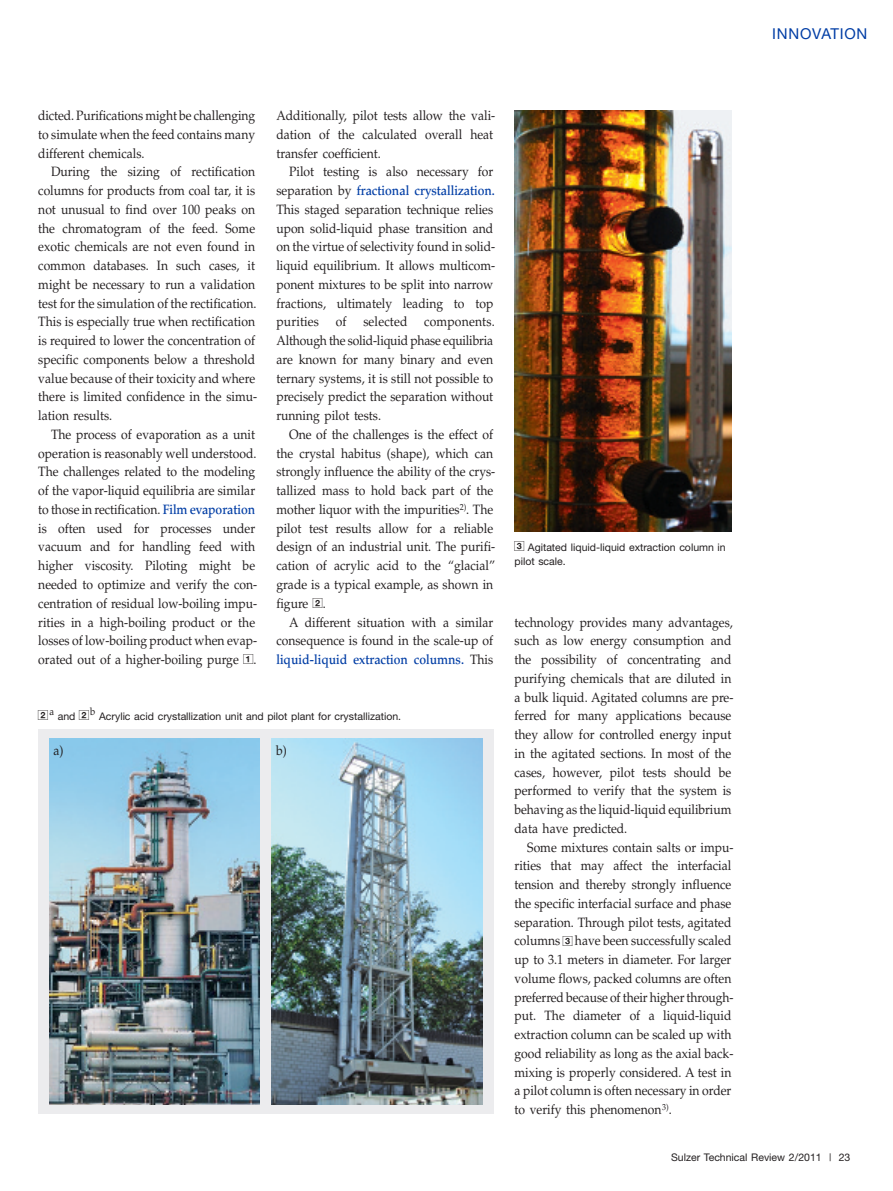
<style>
.page{position:relative;width:893px;height:1191px;background:#fff}
.page>*{position:absolute;margin:0;border:0;box-sizing:border-box;transform-origin:0 0}
.t1{font:15px "Helvetica Neue";letter-spacing:.05em;color:#003da5}
.t2{font:13.5px/18.8px "Palatino";color:#231f20;scale:.9 1}
.t3{font:10.5px/14.1px "Helvetica Neue";color:#231f20}
.s1{font-weight:500;color:#003da5}
.s2{font-family:"STR Ziffern Normal";font-size:9.75px}
</style>
<div class="page">
<img style="left:514px;top:110px;width:217px;height:421px">
<div style="left:38px;top:729px;width:455px;height:385px;background:#ececee"></div>
<img style="left:272px;top:738px;width:210px;height:367px">
<img style="left:49px;top:739px;width:211px;height:365px">
<p class="t1" style="left:772px;top:28px;width:97px">INNOVATION</p>
<p class="t2" style="left:38px;top:108px;width:242px;text-align:justify">dicted. Purifications might be challenging to simulate when the feed contains many different chemicals.</p>
<p class="t2" style="left:38px;top:164px;width:245px;text-indent:13px">During the sizing of rectification columns for products from coal tar, it is not unusual to find over 100 peaks on the chromatogram of the feed. Some exotic chemicals are not even found in common databases. In such cases, it might be necessary to run a validation test for the simulation of the rectification.<br>This is especially true when rectification is required to lower the concentration of specific components below a threshold value because of their toxicity and where there is limited confidence in the simu&shy;lation results.</p>
<p class="t2" style="left:38px;top:426px;width:245px;text-indent:13px">The process of evaporation as a unit operation is reasonably well understood.<br>The challenges related to the modeling of the vapor-liquid equilibria are similar to those in rectification. <span class="s1">Film evaporation </span>is often used for processes under vacuum and for handling feed with higher viscosity. Piloting might be needed to optimize and verify the con&shy;centration of residual low-boiling impu&shy;rities in a high-boiling product or the losses of low-boiling product when evap&shy;orated out of a higher-boiling purge <span class="s2">1</span>.</p>
<p class="t2" style="left:276px;top:108px;width:245px">Additionally, pilot tests allow the vali&shy;dation of the calculated overall heat transfer coefficient.</p>
<p class="t2" style="left:276px;top:164px;width:245px;text-indent:13px">Pilot testing is also necessary for separation by <span class="s1">fractional crystallization.<br></span>This staged separation technique relies upon solid-liquid phase transition and on the virtue of selectivity found in solid&shy;liquid equilibrium. It allows multicom&shy;ponent mixtures to be split into narrow fractions, ultimately leading to top purities of selected components.<br>Although the solid-liquid phase equilibria are known for many binary and even ternary systems, it is still not possible to precisely predict the separation without running pilot tests.</p>
<p class="t2" style="left:276px;top:426px;width:245px;text-indent:13px">One of the challenges is the effect of the crystal habitus (shape), which can strongly influence the ability of the crys&shy;tallized mass to hold back part of the mother liquor with the impurities<sup>2)</sup>. The pilot test results allow for a reliable design of an industrial unit. The purifi&shy;cation of acrylic acid to the “glacial” grade is a typical example, as shown in figure <span class="s2">2</span>.</p>
<p class="t2" style="left:276px;top:614px;width:242px;text-align:justify;text-indent:13px">A different situation with a similar consequence is found in the scale-up of <span class="s1">liquid-liquid extraction columns.</span> This</p>
<p class="t2" style="left:515px;top:614px;width:245px">technology provides many advantages, such as low energy consumption and the possibility of concentrating and purifying chemicals that are diluted in a bulk liquid. Agitated columns are pre&shy;ferred for many applications because they allow for controlled energy input in the agitated sections. In most of the cases, however, pilot tests should be performed to verify that the system is behaving as the liquid-liquid equilibrium data have predicted.</p>
<p class="t2" style="left:515px;top:839px;width:245px;text-indent:13px">Some mixtures contain salts or impu&shy;rities that may affect the interfacial tension and thereby strongly influence the specific interfacial surface and phase separation. Through pilot tests, agitated columns <span class="s2">3</span> have been successfully scaled up to 3.1 meters in diameter. For larger volume flows, packed columns are often preferred because of their higher through&shy;put. The diameter of a liquid-liquid extraction column can be scaled up with good reliability as long as the axial back&shy;mixing is properly considered. A test in a pilot column is often necessary in order to verify this phenomenon<sup>3)</sup>.</p>
<p class="t3" style="left:671px;top:1151px;width:181px">Sulzer Technical Review 2/2011 | 23</p>
<p class="t3" style="left:514px;top:541px;width:213px"><sup>3</sup> Agitated liquid-liquid extraction column in pilot scale.</p>
<p class="t3" style="left:38px;top:710px;width:364px"><sup>2</sup><sup>a</sup> and <sup>2</sup><sup>b</sup> Acrylic acid crystallization unit and pilot plant for crystallization.</p>
<p class="t2" style="left:53px;top:742px;width:13px">a)</p>
<p class="t2" style="left:276px;top:742px;width:13px">b)</p>
</div>
